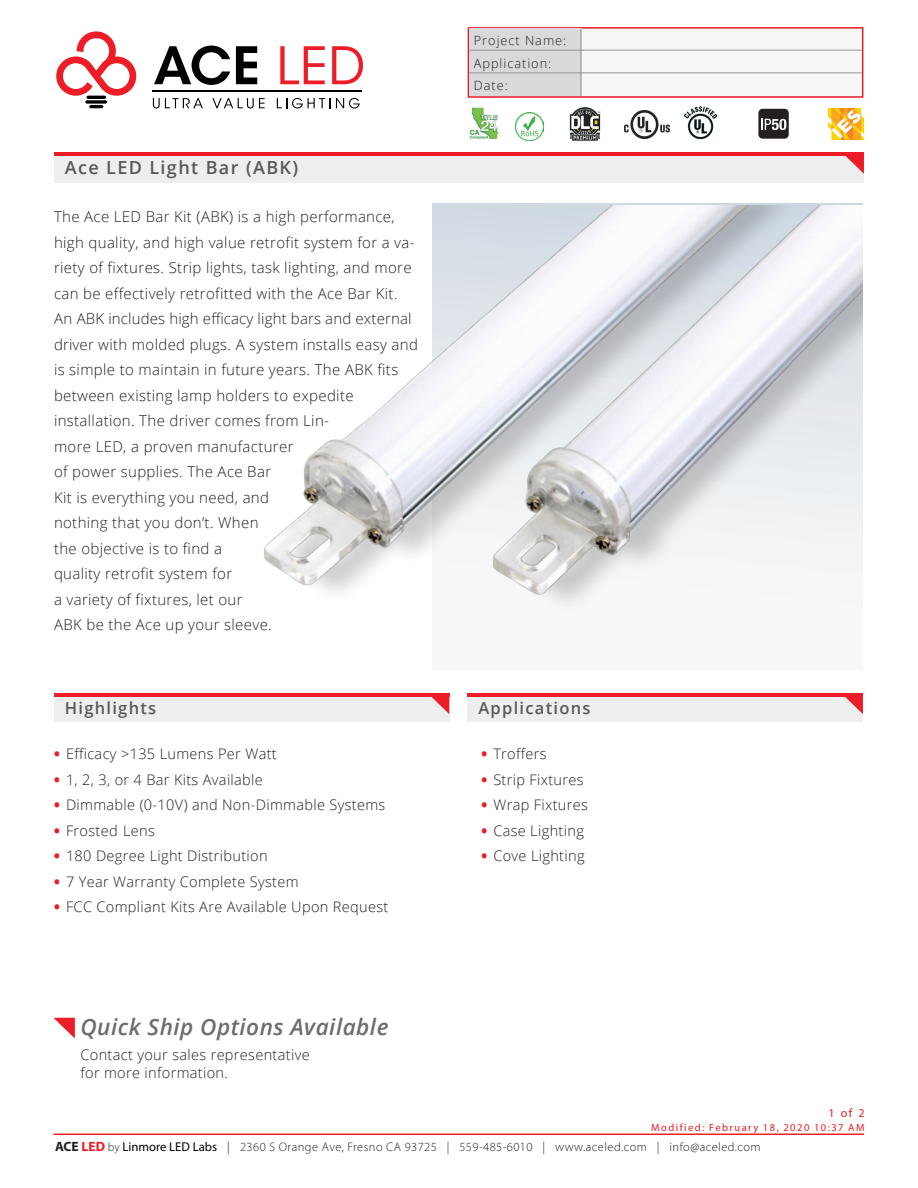
<style>
.page{position:relative;width:918px;height:1188px;background:#fff}
.page>*{position:absolute;margin:0;border:0;box-sizing:border-box;transform-origin:0 0}
.Highlights_Blts{font:italic 600 22.5px "Open Sans";letter-spacing:.025em;color:#6c6d70}
.Main_head{font:600 18px "Open Sans";letter-spacing:.075em;color:#57585a}
.Main_head-2{font:600 16.5px "Open Sans";letter-spacing:.075em;color:#57585a}
.feature_text{font:300 15px/25.5px "Open Sans";letter-spacing:.025em;color:#231f20}
.Highlights_Blts-2{font:300 14.55px/18px "Open Sans";letter-spacing:.025em;color:#231f20}
.t1{font:300 12.75px "Open Sans";letter-spacing:.075em;color:#231f20}
.t2{font:300 12.45px "Myriad Pro";letter-spacing:.035em;color:#231f20}
.t3{font:12px "Myriad Pro";color:#ee1c26}
.t4{font:10.5px "Myriad Pro";letter-spacing:.14em;color:#ee1c26}
.s1{font-weight:800;color:#ee1c26}
.s2{font-weight:700;font-size:13.5px}
.s3{font-weight:700;font-size:13.5px;color:#ee1c26}
.s4{font-size:12px}
.s5{font-weight:400;font-size:12.75px;color:#000}
.s6{font-size:12.75px}
</style>
<div class="page">
<hr style="left:53px;top:1134px;width:811px;height:1px;background:#ee1c26">
<svg style="left:467px;top:27px;width:397px;height:71px"></svg>
<svg style="left:154px;top:46px;width:76px;height:39px"></svg>
<svg style="left:236px;top:46px;width:21px;height:38px"></svg>
<svg style="left:280px;top:46px;width:45px;height:38px"></svg>
<svg style="left:332px;top:46px;width:31px;height:38px"></svg>
<svg style="left:56px;top:31px;width:80px;height:65px"></svg>
<hr style="left:89px;top:105px;width:14px;height:3px;background:#000001;border-radius:2px">
<hr style="left:86px;top:96px;width:20px;height:3px;background:#000001;border-radius:2px">
<svg style="left:85px;top:100px;width:22px;height:4px"></svg>
<hr style="left:153px;top:91px;width:209px;height:1px;background:#000001">
<svg style="left:153px;top:98px;width:50px;height:10px"></svg>
<svg style="left:212px;top:98px;width:53px;height:10px"></svg>
<svg style="left:277px;top:98px;width:83px;height:11px"></svg>
<div style="left:469px;top:29px;width:112px;height:67px;background:#d8d9db"></div>
<hr style="left:469px;top:50px;width:393px;height:1px;background:#939598">
<hr style="left:469px;top:72px;width:393px;height:1px;background:#939598">
<hr style="left:580px;top:29px;width:1px;height:67px;background:#939598">
<img style="left:683px;top:106px;width:35px;height:34px">
<div style="left:758px;top:109px;width:31px;height:30px;background:#231f20;border-radius:4px"></div>
<svg style="left:762px;top:119px;width:24px;height:11px"></svg>
<img style="left:829px;top:108px;width:34px;height:31px">
<img style="left:516px;top:112px;width:28px;height:28px">
<img style="left:469px;top:107px;width:30px;height:33px">
<img style="left:624px;top:110px;width:46px;height:28px">
<div style="left:54px;top:697px;width:395px;height:24px;background:#eeeeef"></div>
<hr style="left:54px;top:693px;width:395px;height:4px;background:#ee1c26">
<div style="left:468px;top:697px;width:395px;height:24px;background:#eeeeef"></div>
<hr style="left:468px;top:693px;width:395px;height:4px;background:#ee1c26">
<div style="left:54px;top:156px;width:810px;height:27px;background:#eeeeef"></div>
<hr style="left:54px;top:152px;width:810px;height:3px;background:#ee1c26">
<svg style="left:843px;top:155px;width:21px;height:19px"></svg>
<div style="left:432px;top:203px;width:431px;height:467px;background:#f7f7f8"></div>
<img style="left:264px;top:205px;width:599px;height:396px">
<img style="left:569px;top:107px;width:32px;height:34px">
<svg style="left:845px;top:697px;width:18px;height:17px"></svg>
<svg style="left:431px;top:697px;width:18px;height:17px"></svg>
<svg style="left:53px;top:1018px;width:22px;height:21px"></svg>
<p class="Main_head" style="left:65px;top:156px;width:235px">Ace LED Light Bar (ABK)</p>
<p class="feature_text" style="left:54px;top:203px;width:366px">The Ace LED Bar Kit (ABK) is a high performance, high quality, and high value retrofit system for a va&shy;riety of fixtures. Strip lights, task lighting, and more can be effectively retrofitted with the Ace Bar Kit.<br>An ABK includes high efficacy light bars and external driver with molded plugs. A system installs easy and is simple to maintain in future years. The ABK fits between existing lamp holders to expedite installation. The driver comes from Lin-<br>more LED, a proven manufacturer<br>of power supplies. The Ace Bar<br>Kit is everything you need, and<br>nothing that you don’t. When<br>the objective is to find a<br>quality retrofit system for<br>a variety of fixtures, let our<br>ABK be the Ace up your sleeve.</p>
<p class="t1" style="left:474px;top:32px;width:94px">Project Name:</p>
<p class="t1" style="left:474px;top:54px;width:79px">Application:</p>
<p class="t1" style="left:474px;top:77px;width:35px">Date:</p>
<p class="Main_head-2" style="left:65px;top:697px;width:93px">Highlights</p>
<p class="Main_head-2" style="left:478px;top:697px;width:114px">Applications</p>
<p class="Highlights_Blts-2" style="left:54px;top:744px;width:224px"><span class="s1">•</span> Efficacy &gt;135 Lumens Per Watt</p>
<p class="Highlights_Blts-2" style="left:54px;top:770px;width:210px"><span class="s1">•</span> 1, 2, 3, or 4 Bar Kits Available</p>
<p class="Highlights_Blts-2" style="left:54px;top:795px;width:333px"><span class="s1">•</span> Dimmable (0-10V) and Non-Dimmable Systems</p>
<p class="Highlights_Blts-2" style="left:54px;top:821px;width:102px"><span class="s1">•</span> Frosted Lens</p>
<p class="Highlights_Blts-2" style="left:54px;top:847px;width:215px"><span class="s1">•</span> 180 Degree Light Distribution</p>
<p class="Highlights_Blts-2" style="left:54px;top:872px;width:246px"><span class="s1">•</span> 7 Year Warranty Complete System</p>
<p class="Highlights_Blts-2" style="left:54px;top:898px;width:336px"><span class="s1">•</span> FCC Compliant Kits Are Available Upon Request</p>
<p class="Highlights_Blts-2" style="left:481px;top:744px;width:67px"><span class="s1">•</span> Troffers</p>
<p class="Highlights_Blts-2" style="left:481px;top:770px;width:104px"><span class="s1">•</span> Strip Fixtures</p>
<p class="Highlights_Blts-2" style="left:481px;top:795px;width:108px"><span class="s1">•</span> Wrap Fixtures</p>
<p class="Highlights_Blts-2" style="left:481px;top:821px;width:104px"><span class="s1">•</span> Case Lighting</p>
<p class="Highlights_Blts-2" style="left:481px;top:847px;width:105px"><span class="s1">•</span> Cove Lighting</p>
<p class="Highlights_Blts" style="left:80px;top:1011px;width:310px">Quick Ship Options Available</p>
<p class="Highlights_Blts-2" style="left:80px;top:1045px;width:231px">Contact your sales representative for more information.</p>
<p class="t3" style="left:829px;top:1105px;width:37px">1 of 2</p>
<p class="t4" style="left:651px;top:1121px;width:215px">Modified: February 18, 2020 10:37 AM</p>
<p class="t2" style="left:55px;top:1140px;width:707px"><span class="s2">ACE</span> <span class="s3">LED</span> <span class="s4">by</span> <span class="s5">Linmore LED Labs</span> <span class="s6">|</span> 2360 S Orange Ave, Fresno CA 93725 | 559-485-6010 | www.aceled.com | info@aceled.com</p>
</div>
